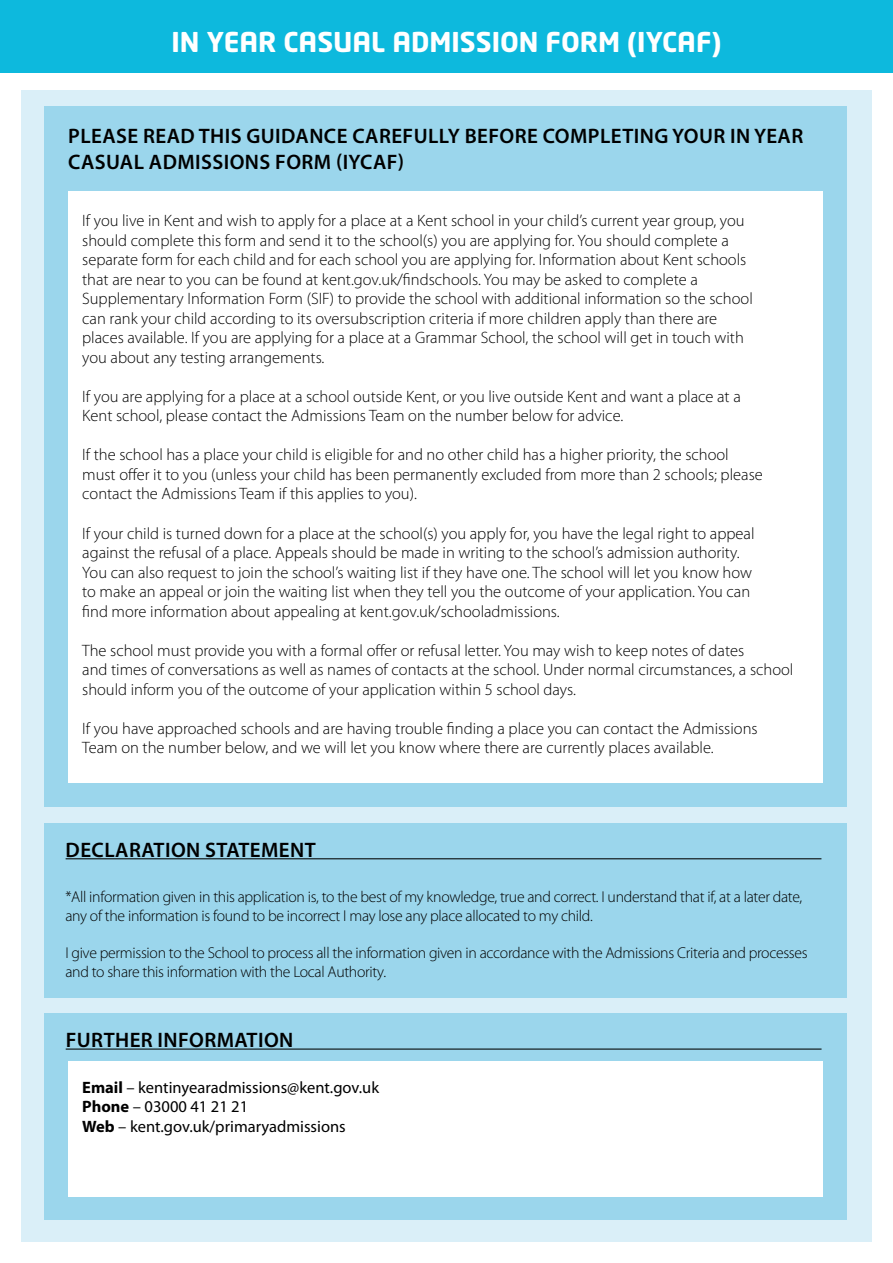
<style>
.page{position:relative;width:893px;height:1263px;background:#fff}
.page>*{position:absolute;margin:0;border:0;box-sizing:border-box;transform-origin:0 0}
.t1{font:700 27px "Neo Tech Std";color:#fff}
.t2{font:600 21px/25.2px "Myriad Pro";letter-spacing:.02em;color:#000}
.t3{font:300 16.5px/19.5px "Myriad Pro";color:#000}
.t4{font:16.5px/19.5px "Myriad Pro";color:#000}
.t5{font:300 15.75px/18.9px "Myriad Pro";letter-spacing:-.02em;color:#000}
.s1{font-family:"Neo Sans Std"}
.s2{font-weight:700}
</style>
<div class="page">
<div style="left:21px;top:91px;width:851px;height:1151px;background:#daeff8"></div>
<div style="left:0;top:0;width:893px;height:73px;background:#0db9dd"></div>
<div style="left:44px;top:106px;width:803px;height:700px;background:#9bd6ec"></div>
<div style="left:68px;top:191px;width:754px;height:591px;background:#fff"></div>
<div style="left:44px;top:823px;width:803px;height:174px;background:#9bd6ec"></div>
<hr style="left:66px;top:858px;width:755px;height:1px;background:#000">
<div style="left:44px;top:1013px;width:803px;height:207px;background:#9bd6ec"></div>
<hr style="left:66px;top:1048px;width:755px;height:1px;background:#000">
<div style="left:68px;top:1061px;width:754px;height:135px;background:#fff"></div>
<h1 class="t1" style="left:172px;top:24px;width:551px">I<span class="s1">N</span> YEAR CASUAL AD<span class="s1">M</span>ISSIO<span class="s1">N</span> FOR<span class="s1">M</span> (IYCAF)</h1>
<p class="t2" style="left:68px;top:123px;width:737px">PLEASE READ THIS GUIDANCE CAREFULLY BEFORE COMPLETING YOUR IN YEAR<br>CASUAL ADMISSIONS FORM (IYCAF)</p>
<p class="t3" style="left:82px;top:211px;width:672px">If you live in Kent and wish to apply for a place at a Kent school in your child’s current year group, you should complete this form and send it to the school(s) you are applying for. You should complete a separate form for each child and for each school you are applying for. Information about Kent schools that are near to you can be found at kent.gov.uk/findschools. You may be asked to complete a Supplementary Information Form (SIF) to provide the school with additional information so the school can rank your child according to its oversubscription criteria if more children apply than there are places available. If you are applying for a place at a Grammar School, the school will get in touch with you about any testing arrangements.</p>
<p class="t3" style="left:82px;top:387px;width:660px">If you are applying for a place at a school outside Kent, or you live outside Kent and want a place at a<br>Kent school, please contact the Admissions Team on the number below for advice.</p>
<p class="t3" style="left:82px;top:445px;width:682px">If the school has a place your child is eligible for and no other child has a higher priority, the school must offer it to you (unless your child has been permanently excluded from more than 2 schools; please contact the Admissions Team if this applies to you).</p>
<p class="t3" style="left:82px;top:523px;width:674px">If your child is turned down for a place at the school(s) you apply for, you have the legal right to appeal against the refusal of a place. Appeals should be made in writing to the school’s admission authority.<br>You can also request to join the school’s waiting list if they have one. The school will let you know how to make an appeal or join the waiting list when they tell you the outcome of your application. You can find more information about appealing at kent.gov.uk/schooladmissions.</p>
<p class="t3" style="left:82px;top:640px;width:713px">The school must provide you with a formal offer or refusal letter. You may wish to keep notes of dates<br>and times of conversations as well as names of contacts at the school. Under normal circumstances, a school should inform you of the outcome of your application within 5 school days.</p>
<p class="t3" style="left:82px;top:718px;width:677px">If you have approached schools and are having trouble finding a place you can contact the Admissions<br>Team on the number below, and we will let you know where there are currently places available.</p>
<p class="t2" style="left:66px;top:836px;width:252px">DECLARATION STATEMENT</p>
<p class="t5" style="left:65px;top:887px;width:738px">*All information given in this application is, to the best of my knowledge, true and correct. I understand that if, at a later date, any of the information is found to be incorrect I may lose any place allocated to my child.</p>
<p class="t5" style="left:65px;top:943px;width:744px">I give permission to the School to process all the information given in accordance with the Admissions Criteria and processes and to share this information with the Local Authority.</p>
<p class="t2" style="left:66px;top:1027px;width:229px">FURTHER INFORMATION</p>
<p class="t4" style="left:82px;top:1077px;width:298px"><span class="s2">Email</span> – kentinyearadmissions@kent.gov.uk<br><span class="s2">Phone</span> – 03000 41 21 21<br><span class="s2">Web</span> – kent.gov.uk/primaryadmissions</p>
</div>
